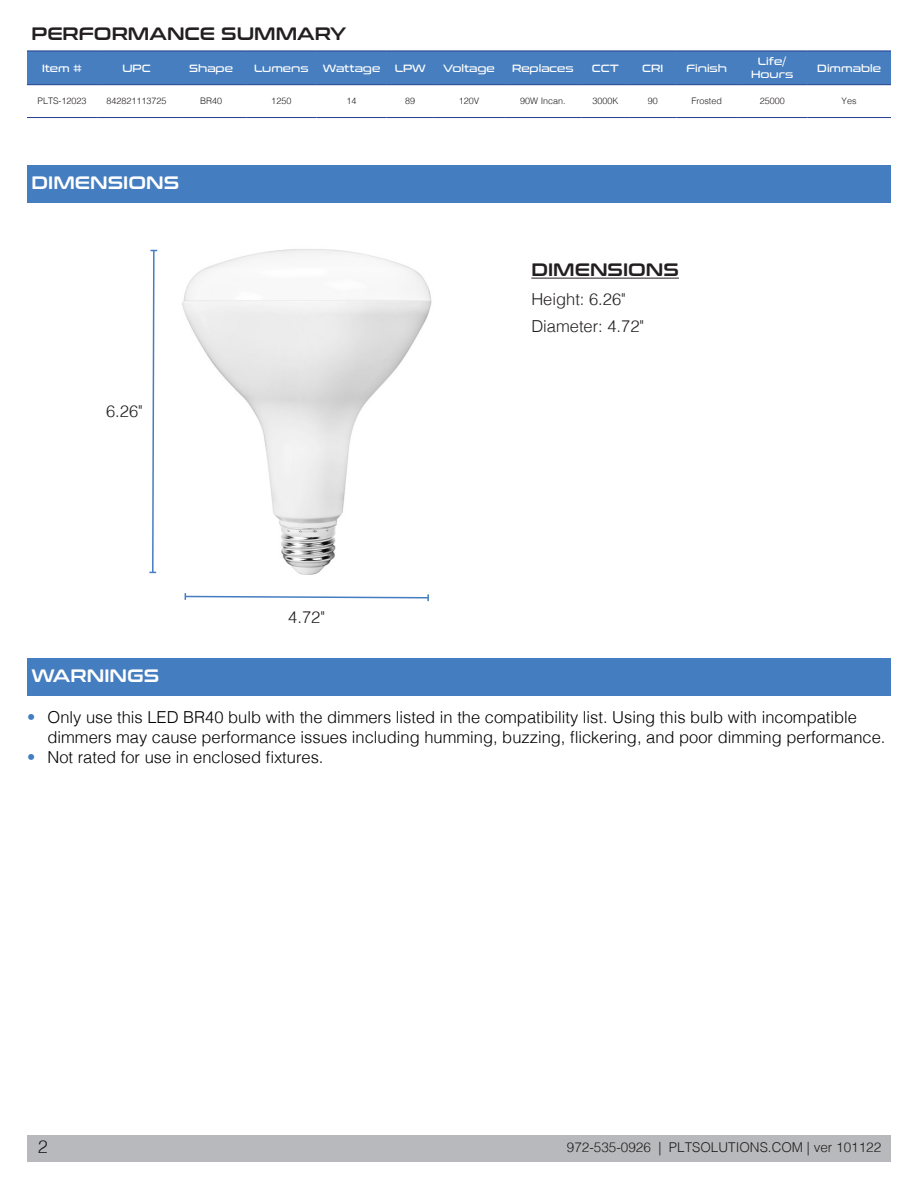
<style>
.page{position:relative;width:918px;height:1188px;background:#fff}
.page>*{position:absolute;margin:0;border:0;box-sizing:border-box;transform-origin:0 0}
.t1{font:18px "Conthrax Sb";color:#231f20}
.t2{font:18px "Conthrax Sb";color:#fff}
.t3{font:300 18px "Helvetica";color:#231f20}
.t4{font:300 16.5px/19.8px "Helvetica";color:#000}
.PLT_Body{font:300 16.5px "Helvetica";color:#231f20}
.t5{font:300 13.5px "Helvetica";color:#231f20}
.t6{font:10.5px/12.6px "Conthrax Rg";color:#fff;text-align:center}
.Paragraph_Style_1{font:300 9px "Helvetica";color:#231f20}
.s1{color:#447dc0}
</style>
<div class="page">
<div style="left:27px;top:1135px;width:864px;height:27px;background:#b8b9bc"></div>
<div style="left:27px;top:165px;width:864px;height:37px;background:#447dc0"></div>
<div style="left:27px;top:52px;width:864px;height:32px;background:#467ebf"></div>
<hr style="left:27px;top:117px;width:70px;height:1px;background:#253f8e">
<hr style="left:97px;top:117px;width:79px;height:1px;background:#253f8e">
<hr style="left:176px;top:117px;width:70px;height:1px;background:#253f8e">
<hr style="left:246px;top:117px;width:70px;height:1px;background:#253f8e">
<hr style="left:316px;top:117px;width:71px;height:1px;background:#253f8e">
<hr style="left:387px;top:117px;width:47px;height:1px;background:#253f8e">
<hr style="left:434px;top:117px;width:70px;height:1px;background:#253f8e">
<hr style="left:504px;top:117px;width:78px;height:1px;background:#253f8e">
<hr style="left:582px;top:117px;width:47px;height:1px;background:#253f8e">
<hr style="left:629px;top:117px;width:47px;height:1px;background:#253f8e">
<hr style="left:676px;top:117px;width:61px;height:1px;background:#253f8e">
<hr style="left:737px;top:117px;width:70px;height:1px;background:#253f8e">
<hr style="left:807px;top:117px;width:84px;height:1px;background:#253f8e">
<hr style="left:27px;top:51px;width:70px;height:1px;background:#253f8e">
<hr style="left:97px;top:51px;width:79px;height:1px;background:#253f8e">
<hr style="left:176px;top:51px;width:70px;height:1px;background:#253f8e">
<hr style="left:246px;top:51px;width:70px;height:1px;background:#253f8e">
<hr style="left:316px;top:51px;width:71px;height:1px;background:#253f8e">
<hr style="left:387px;top:51px;width:47px;height:1px;background:#253f8e">
<hr style="left:434px;top:51px;width:70px;height:1px;background:#253f8e">
<hr style="left:504px;top:51px;width:78px;height:1px;background:#253f8e">
<hr style="left:582px;top:51px;width:47px;height:1px;background:#253f8e">
<hr style="left:629px;top:51px;width:47px;height:1px;background:#253f8e">
<hr style="left:676px;top:51px;width:61px;height:1px;background:#253f8e">
<hr style="left:737px;top:51px;width:70px;height:1px;background:#253f8e">
<hr style="left:807px;top:51px;width:84px;height:1px;background:#253f8e">
<hr style="left:27px;top:84px;width:70px;height:1px;background:#253f8e">
<hr style="left:97px;top:84px;width:79px;height:1px;background:#253f8e">
<hr style="left:176px;top:84px;width:70px;height:1px;background:#253f8e">
<hr style="left:246px;top:84px;width:70px;height:1px;background:#253f8e">
<hr style="left:316px;top:84px;width:71px;height:1px;background:#253f8e">
<hr style="left:387px;top:84px;width:47px;height:1px;background:#253f8e">
<hr style="left:434px;top:84px;width:70px;height:1px;background:#253f8e">
<hr style="left:504px;top:84px;width:78px;height:1px;background:#253f8e">
<hr style="left:582px;top:84px;width:47px;height:1px;background:#253f8e">
<hr style="left:629px;top:84px;width:47px;height:1px;background:#253f8e">
<hr style="left:676px;top:84px;width:61px;height:1px;background:#253f8e">
<hr style="left:737px;top:84px;width:70px;height:1px;background:#253f8e">
<hr style="left:807px;top:84px;width:84px;height:1px;background:#253f8e">
<div style="left:27px;top:659px;width:864px;height:37px;background:#447dc0"></div>
<hr style="left:531px;top:278px;width:148px;height:1px;background:#231f20">
<svg style="left:149px;top:249px;width:8px;height:325px"></svg>
<svg style="left:184px;top:593px;width:245px;height:8px"></svg>
<img style="left:182px;top:249px;width:250px;height:326px">
<p class="t1" style="left:32px;top:20px;width:316px">PERFORMANCE SUMMARY</p>
<p class="t6" style="left:42px;top:61px;width:42px">Item #</p>
<p class="t6" style="left:122px;top:61px;width:30px">UPC</p>
<p class="t6" style="left:189px;top:61px;width:45px">Shape</p>
<p class="t6" style="left:254px;top:61px;width:56px">Lumens</p>
<p class="t6" style="left:323px;top:61px;width:59px">Wattage</p>
<p class="t6" style="left:395px;top:61px;width:32px">LPW</p>
<p class="t6" style="left:443px;top:61px;width:53px">Voltage</p>
<p class="t6" style="left:512px;top:61px;width:63px">Replaces</p>
<p class="t6" style="left:592px;top:61px;width:28px">CCT</p>
<p class="t6" style="left:642px;top:61px;width:23px">CRI</p>
<p class="t6" style="left:686px;top:61px;width:42px">Finish</p>
<p class="t6" style="left:751px;top:55px;width:44px">Life/<br>Hours</p>
<p class="t6" style="left:817px;top:61px;width:65px">Dimmable</p>
<p class="Paragraph_Style_1" style="left:38px;top:93px;width:51px">PLTS-12023</p>
<p class="Paragraph_Style_1" style="left:107px;top:93px;width:62px">842821113725</p>
<p class="Paragraph_Style_1" style="left:200px;top:93px;width:24px">BR40</p>
<p class="Paragraph_Style_1" style="left:271px;top:93px;width:22px">1250</p>
<p class="Paragraph_Style_1" style="left:347px;top:93px;width:12px">14</p>
<p class="Paragraph_Style_1" style="left:405px;top:93px;width:12px">89</p>
<p class="Paragraph_Style_1" style="left:459px;top:93px;width:22px">120V</p>
<p class="Paragraph_Style_1" style="left:520px;top:93px;width:47px">90W Incan.</p>
<p class="Paragraph_Style_1" style="left:592px;top:93px;width:28px">3000K</p>
<p class="Paragraph_Style_1" style="left:648px;top:93px;width:12px">90</p>
<p class="Paragraph_Style_1" style="left:691px;top:93px;width:32px">Frosted</p>
<p class="Paragraph_Style_1" style="left:760px;top:93px;width:27px">25000</p>
<p class="Paragraph_Style_1" style="left:842px;top:93px;width:17px">Yes</p>
<p class="t2" style="left:32px;top:169px;width:149px">DIMENSIONS</p>
<p class="PLT_Body" style="left:106px;top:397px;width:38px">6.26"</p>
<p class="PLT_Body" style="left:288px;top:603px;width:38px">4.72"</p>
<p class="t1" style="left:531px;top:256px;width:149px">DIMENSIONS</p>
<p class="PLT_Body" style="left:531px;top:285px;width:96px">Height: 6.26"</p>
<p class="PLT_Body" style="left:531px;top:312px;width:114px">Diameter: 4.72"</p>
<p class="t2" style="left:32px;top:662px;width:129px">WARNINGS</p>
<p class="t4" style="left:48px;top:706px;width:840px;text-indent:-20px"><span class="s1">•</span> Only use this LED BR40 bulb with the dimmers listed in the compatibility list. Using this bulb with incompatible dimmers may cause performance issues including humming, buzzing, flickering, and poor dimming performance.</p>
<p class="t4" style="left:27px;top:746px;width:298px"><span class="s1">•</span> Not rated for use in enclosed fixtures.</p>
<p class="t3" style="left:38px;top:1132px;width:12px">2</p>
<p class="t5" style="left:567px;top:1136px;width:316px">972-535-0926 | PLTSOLUTIONS.COM | ver 101122</p>
</div>
